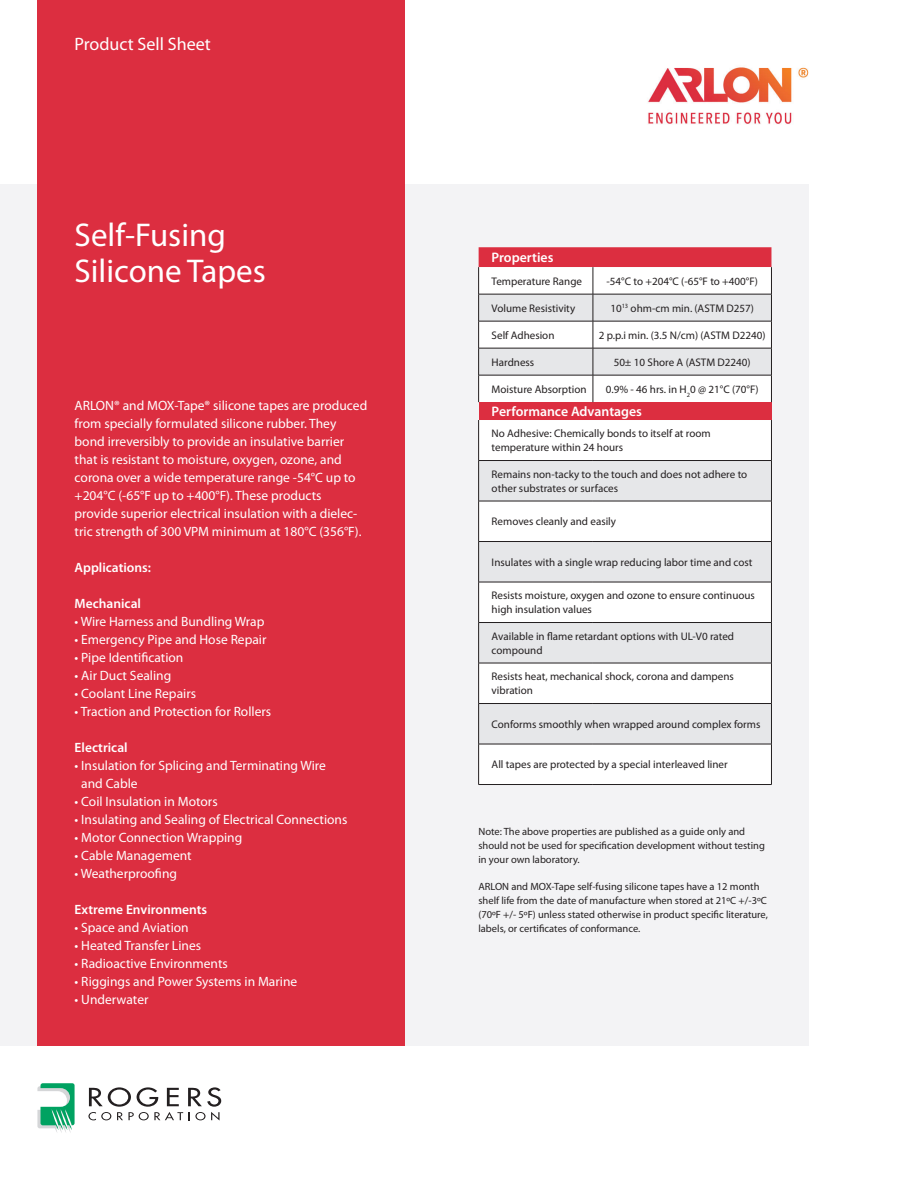
<style>
.page{position:relative;width:918px;height:1188px;background:#fff}
.page>*{position:absolute;margin:0;border:0;box-sizing:border-box;transform-origin:0 0}
.t1{font:33px/36px "Myriad Pro";color:#fff}
.t2{font:18px "Myriad Pro";color:#fff}
.t3{font:600 13.8px "Myriad Pro";color:#fff}
.t4{font:13.5px/18px "Myriad Pro";color:#fff}
.t5{font:600 13.5px "Myriad Pro";color:#fff}
.t6{font:11.1px/13.8px "Myriad Pro";color:#231f20}
.t7{font:10.5px/13.8px "Myriad Pro";color:#231f20}
</style>
<div class="page">
<div style="left:0;top:184px;width:808px;height:862px;background:#f3f3f5"></div>
<div style="left:37px;top:0;width:368px;height:1046px;background:#dc2e40"></div>
<img style="left:648px;top:67px;width:161px;height:57px">
<svg style="left:37px;top:1083px;width:38px;height:50px"></svg>
<svg style="left:88px;top:1087px;width:133px;height:34px"></svg>
<div style="left:479px;top:745px;width:291px;height:39px;background:#fff"></div>
<svg style="left:479px;top:420px;width:292px;height:324px;fill:#e6e7e9"></svg>
<div style="left:479px;top:402px;width:292px;height:18px;background:#dc2e40"></div>
<hr style="left:478px;top:420px;width:1px;height:40px;background:#231f20">
<hr style="left:771px;top:420px;width:1px;height:40px;background:#231f20">
<hr style="left:478px;top:461px;width:1px;height:40px;background:#231f20">
<hr style="left:771px;top:461px;width:1px;height:40px;background:#231f20">
<hr style="left:478px;top:501px;width:1px;height:40px;background:#231f20">
<hr style="left:771px;top:501px;width:1px;height:40px;background:#231f20">
<hr style="left:478px;top:542px;width:1px;height:40px;background:#231f20">
<hr style="left:771px;top:542px;width:1px;height:40px;background:#231f20">
<hr style="left:478px;top:704px;width:1px;height:40px;background:#231f20">
<hr style="left:771px;top:704px;width:1px;height:40px;background:#231f20">
<hr style="left:478px;top:744px;width:1px;height:40px;background:#231f20">
<hr style="left:771px;top:744px;width:1px;height:40px;background:#231f20">
<svg style="left:478px;top:247px;width:294px;height:155px"></svg>
<hr style="left:478px;top:348px;width:115px;height:1px;background:#231f20">
<hr style="left:593px;top:348px;width:179px;height:1px;background:#231f20">
<hr style="left:478px;top:582px;width:1px;height:40px;background:#231f20">
<hr style="left:771px;top:582px;width:1px;height:40px;background:#231f20">
<hr style="left:478px;top:623px;width:1px;height:40px;background:#231f20">
<hr style="left:771px;top:623px;width:1px;height:40px;background:#231f20">
<hr style="left:478px;top:663px;width:1px;height:40px;background:#231f20">
<hr style="left:771px;top:663px;width:1px;height:40px;background:#231f20">
<hr style="left:478px;top:703px;width:115px;height:1px;background:#231f20">
<hr style="left:593px;top:703px;width:179px;height:1px;background:#231f20">
<hr style="left:478px;top:294px;width:115px;height:1px;background:#231f20">
<hr style="left:593px;top:294px;width:179px;height:1px;background:#231f20">
<hr style="left:478px;top:321px;width:115px;height:1px;background:#231f20">
<hr style="left:593px;top:321px;width:179px;height:1px;background:#231f20">
<hr style="left:478px;top:375px;width:115px;height:1px;background:#231f20">
<hr style="left:593px;top:375px;width:179px;height:1px;background:#231f20">
<hr style="left:478px;top:460px;width:115px;height:1px;background:#231f20">
<hr style="left:593px;top:460px;width:179px;height:1px;background:#231f20">
<hr style="left:478px;top:501px;width:115px;height:1px;background:#231f20">
<hr style="left:593px;top:501px;width:179px;height:1px;background:#231f20">
<hr style="left:478px;top:541px;width:115px;height:1px;background:#231f20">
<hr style="left:593px;top:541px;width:179px;height:1px;background:#231f20">
<hr style="left:478px;top:582px;width:115px;height:1px;background:#231f20">
<hr style="left:593px;top:582px;width:179px;height:1px;background:#231f20">
<hr style="left:478px;top:622px;width:115px;height:1px;background:#231f20">
<hr style="left:593px;top:622px;width:179px;height:1px;background:#231f20">
<hr style="left:478px;top:663px;width:115px;height:1px;background:#231f20">
<hr style="left:593px;top:663px;width:179px;height:1px;background:#231f20">
<hr style="left:478px;top:744px;width:115px;height:1px;background:#231f20">
<hr style="left:593px;top:744px;width:179px;height:1px;background:#231f20">
<hr style="left:478px;top:784px;width:115px;height:1px;background:#231f20">
<hr style="left:593px;top:784px;width:179px;height:1px;background:#231f20">
<h2 class="t2" style="left:75px;top:33px;width:138px">Product Sell Sheet</h2>
<h1 class="t1" style="left:75px;top:216px;width:193px">Self-Fusing<br>Silicone Tapes</h1>
<p class="t4" style="left:75px;top:396px;width:294px">ARLON® and MOX-Tape® silicone tapes are produced from specially formulated silicone rubber. They bond irreversibly to provide an insulative barrier that is resistant to moisture, oxygen, ozone, and corona over a wide temperature range -54°C up to +204°C (-65°F up to +400°F). These products provide superior electrical insulation with a dielec&shy;tric strength of 300 VPM minimum at 180°C (356°F).</p>
<p class="t5" style="left:75px;top:559px;width:78px">Applications:</p>
<p class="t5" style="left:75px;top:595px;width:68px">Mechanical</p>
<p class="t4" style="left:75px;top:612px;width:191px">• Wire Harness and Bundling Wrap</p>
<p class="t4" style="left:75px;top:630px;width:193px">• Emergency Pipe and Hose Repair</p>
<p class="t4" style="left:75px;top:648px;width:110px">• Pipe Identification</p>
<p class="t4" style="left:75px;top:666px;width:98px">• Air Duct Sealing</p>
<p class="t4" style="left:75px;top:684px;width:123px">• Coolant Line Repairs</p>
<p class="t4" style="left:75px;top:702px;width:198px">• Traction and Protection for Rollers</p>
<p class="t5" style="left:75px;top:739px;width:55px">Electrical</p>
<p class="t4" style="left:81px;top:756px;width:246px;text-indent:-7px">• Insulation for Splicing and Terminating Wire and Cable</p>
<p class="t4" style="left:75px;top:792px;width:145px">• Coil Insulation in Motors</p>
<p class="t4" style="left:75px;top:810px;width:274px">• Insulating and Sealing of Electrical Connections</p>
<p class="t4" style="left:75px;top:828px;width:169px">• Motor Connection Wrapping</p>
<p class="t4" style="left:75px;top:846px;width:119px">• Cable Management</p>
<p class="t4" style="left:75px;top:864px;width:104px">• Weatherproofing</p>
<p class="t5" style="left:75px;top:901px;width:134px">Extreme Environments</p>
<p class="t4" style="left:75px;top:918px;width:116px">• Space and Aviation</p>
<p class="t4" style="left:75px;top:936px;width:128px">• Heated Transfer Lines</p>
<p class="t4" style="left:75px;top:954px;width:155px">• Radioactive Environments</p>
<p class="t4" style="left:75px;top:972px;width:224px">• Riggings and Power Systems in Marine</p>
<p class="t4" style="left:75px;top:990px;width:75px">• Underwater</p>
<p class="t3" style="left:492px;top:249px;width:63px">Properties</p>
<p class="t6" style="left:492px;top:274px;width:92px">Temperature Range</p>
<p class="t6" style="left:606px;top:274px;width:153px">-54°C to +204°C (-65°F to +400°F)</p>
<p class="t6" style="left:492px;top:301px;width:85px">Volume Resistivity</p>
<p class="t6" style="left:610px;top:301px;width:145px">10<sup>13</sup> ohm-cm min. (ASTM D257)</p>
<p class="t6" style="left:492px;top:328px;width:64px">Self Adhesion</p>
<p class="t6" style="left:599px;top:328px;width:168px">2 p.p.i min. (3.5 N/cm) (ASTM D2240)</p>
<p class="t6" style="left:492px;top:355px;width:44px">Hardness</p>
<p class="t6" style="left:614px;top:355px;width:139px">50± 10 Shore A (ASTM D2240)</p>
<p class="t6" style="left:492px;top:382px;width:96px">Moisture Absorption</p>
<p class="t6" style="left:606px;top:382px;width:154px">0.9% - 46 hrs. in H<sub>2</sub>0 @ 21°C (70°F)</p>
<p class="t3" style="left:492px;top:403px;width:152px">Performance Advantages</p>
<p class="t6" style="left:492px;top:427px;width:221px">No Adhesive: Chemically bonds to itself at room temperature within 24 hours</p>
<p class="t6" style="left:492px;top:467px;width:257px">Remains non-tacky to the touch and does not adhere to other substrates or surfaces</p>
<p class="t6" style="left:492px;top:515px;width:126px">Removes cleanly and easily</p>
<p class="t6" style="left:492px;top:555px;width:262px">Insulates with a single wrap reducing labor time and cost</p>
<p class="t6" style="left:492px;top:589px;width:265px">Resists moisture, oxygen and ozone to ensure continuous high insulation values</p>
<p class="t6" style="left:492px;top:629px;width:244px">Available in flame retardant options with UL-V0 rated compound</p>
<p class="t6" style="left:492px;top:670px;width:244px">Resists heat, mechanical shock, corona and dampens vibration</p>
<p class="t6" style="left:492px;top:717px;width:270px">Conforms smoothly when wrapped around complex forms</p>
<p class="t6" style="left:492px;top:758px;width:238px">All tapes are protected by a special interleaved liner</p>
<p class="t7" style="left:478px;top:825px;width:288px">Note: The above properties are published as a guide only and should not be used for specification development without testing in your own laboratory.</p>
<p class="t7" style="left:478px;top:880px;width:291px">ARLON and MOX-Tape self-fusing silicone tapes have a 12 month shelf life from the date of manufacture when stored at 21ºC +/-3ºC (70ºF +/- 5ºF) unless stated otherwise in product specific literature, labels, or certificates of conformance.</p>
</div>
